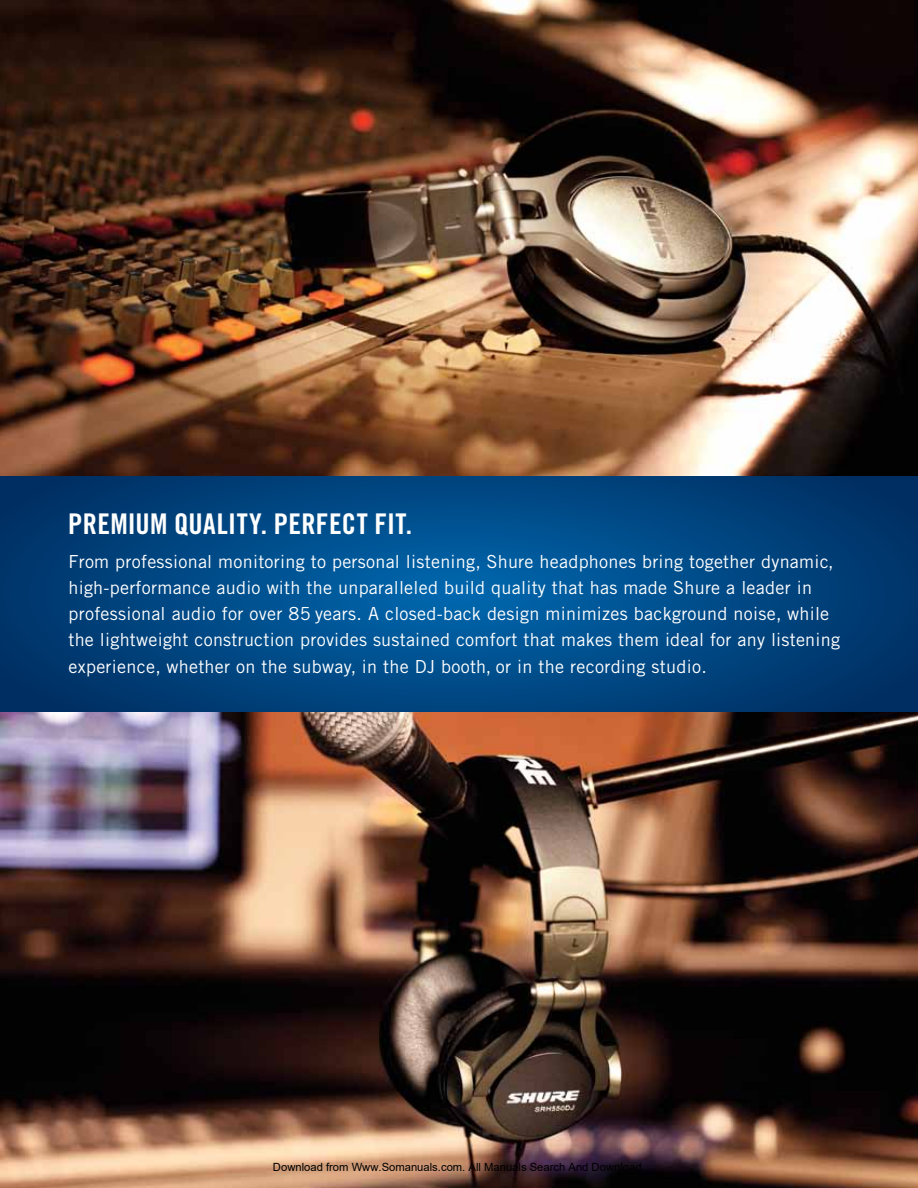
<style>
.page{position:relative;width:918px;height:1188px;background:#fff}
.page>*{position:absolute;margin:0;border:0;box-sizing:border-box;transform-origin:0 0}
.t1{font:28.5px "Trade Gothic LT Std Bd Cn 20";letter-spacing:.015em;color:#fff}
.t2{font:18px/26.2px "Trade Gothic LT Std";letter-spacing:.015em;color:#fff}
.t3{font:11.25px "Arial";color:#000}
</style>
<div class="page">
<svg style="left:1px;top:476px;width:917px;height:236px;background:#004581"></svg>
<img style="left:1px;top:0;width:917px;height:476px">
<img style="left:1px;top:712px;width:917px;height:476px">
<h1 class="t1" style="left:68px;top:506px;width:346px">PREMIUM QUALITY. PERFECT FIT.</h1>
<p class="t2" style="left:68px;top:548px;width:773px">From professional monitoring to personal listening, Shure headphones bring together dynamic, high-performance audio with the unparalleled build quality that has made Shure a leader in professional audio for over 85 years. A closed-back design minimizes background noise, while the lightweight construction provides sustained comfort that makes them ideal for any listening experience, whether on the subway, in the DJ booth, or in the recording studio.</p>
<p class="t3" style="left:273px;top:1160px;width:373px">Download from Www.Somanuals.com. All Manuals Search And Download.</p>
</div>
